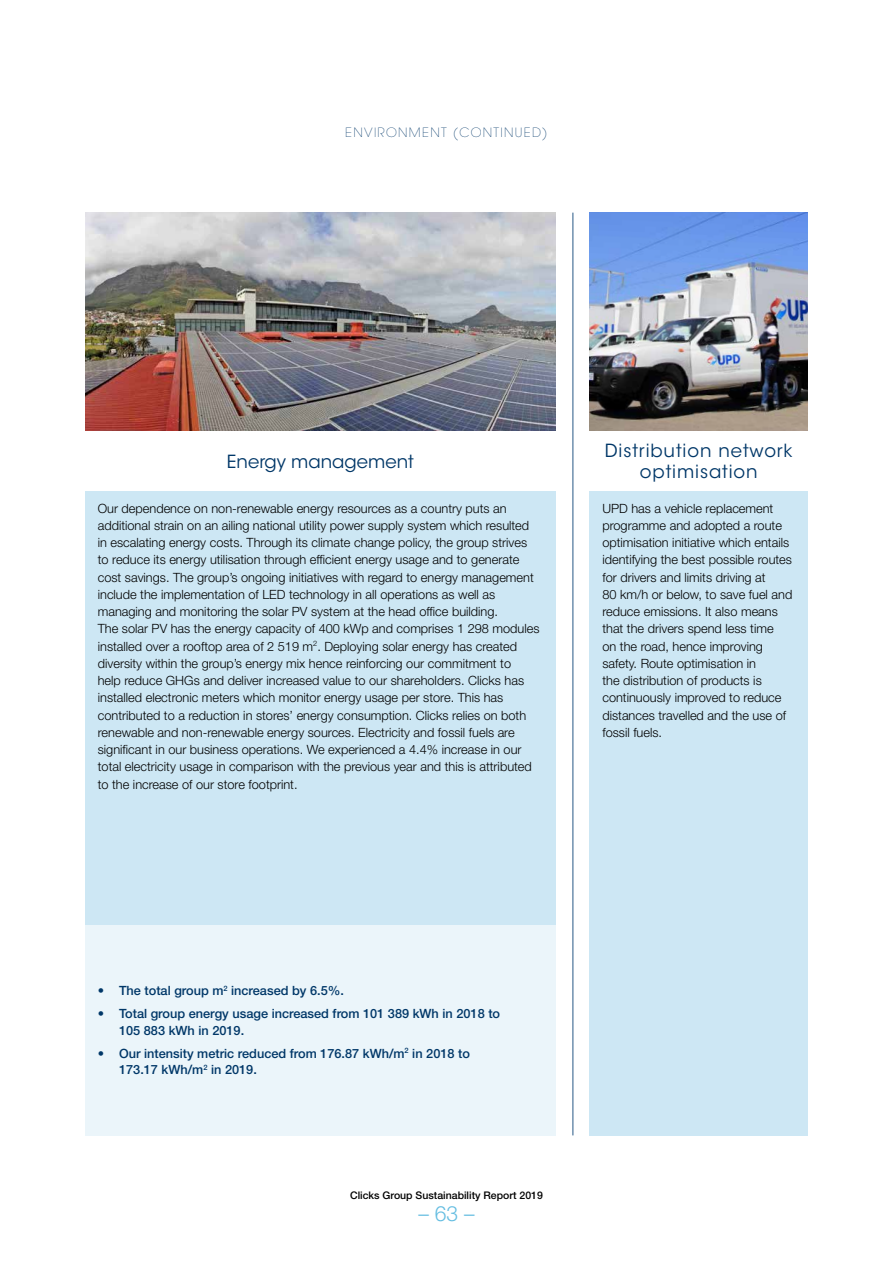
<style>
.page{position:relative;width:893px;height:1263px;background:#fff}
.page>*{position:absolute;margin:0;border:0;box-sizing:border-box;transform-origin:0 0}
.t1{font:300 21px "Helvetica Neue LT Std";color:#64bde1}
.t2{font:18px/21px "ITC Avant Garde Std";letter-spacing:.05em;color:#003768;text-align:center}
.t3{font:18px "ITC Avant Garde Std";color:#003768}
.t4{font:300 12.75px/17.2px "Helvetica Neue LT Std";color:#000}
.t5{font:500 12.75px/16.5px "Helvetica Neue LT Std";color:#003768}
.t6{font:200 12.75px "ITC Avant Garde Std";letter-spacing:.1em;color:#003768}
.t7{font:500 10.5px "Helvetica Neue LT Std";color:#000}
</style>
<div class="page">
<div style="left:85px;top:491px;width:471px;height:644px;background:#cde7f4"></div>
<div style="left:85px;top:925px;width:471px;height:210px;background:#ebf5fa"></div>
<hr style="left:573px;top:213px;width:1px;height:922px;background:#275785">
<div style="left:590px;top:491px;width:218px;height:644px;background:#cde7f4"></div>
<img style="left:85px;top:213px;width:471px;height:218px">
<img style="left:590px;top:213px;width:218px;height:218px">
<p class="t6" style="left:345px;top:125px;width:204px">ENVIRONMENT (CONTINUED)</p>
<h2 class="t3" style="left:227px;top:450px;width:189px">Energy management</h2>
<p class="t4" style="left:98px;top:499px;width:443px">Our dependence on non-renewable energy resources as a country puts an additional strain on an ailing national utility power supply system which resulted in escalating energy costs. Through its climate change policy, the group strives to reduce its energy utilisation through efficient energy usage and to generate cost savings. The group’s ongoing initiatives with regard to energy management include the implementation of LED technology in all operations as well as managing and monitoring the solar PV system at the head office building.<br>The solar PV has the energy capacity of 400 kWp and comprises 1 298 modules installed over a rooftop area of 2 519 m<sup>2</sup>. Deploying solar energy has created diversity within the group’s energy mix hence reinforcing our commitment to<br>help reduce GHGs and deliver increased value to our shareholders. Clicks has installed electronic meters which monitor energy usage per store. This has contributed to a reduction in stores’ energy consumption. Clicks relies on both renewable and non-renewable energy sources. Electricity and fossil fuels are significant in our business operations. We experienced a 4.4% increase in our total electricity usage in comparison with the previous year and this is attributed to the increase of our store footprint.</p>
<h2 class="t2" style="left:605px;top:440px;width:189px">Distribution network optimisation</h2>
<p class="t4" style="left:602px;top:499px;width:191px">UPD has a vehicle replacement programme and adopted a route optimisation initiative which entails identifying the best possible routes for drivers and limits driving at<br>80 km/h or below, to save fuel and reduce emissions. It also means that the drivers spend less time<br>on the road, hence improving safety. Route optimisation in<br>the distribution of products is continuously improved to reduce distances travelled and the use of fossil fuels.</p>
<p class="t5" style="left:98px;top:982px;width:248px">• The total group m<sup>2</sup> increased by 6.5%.</p>
<p class="t5" style="left:119px;top:1005px;width:383px;text-indent:-21px">• Total group energy usage increased from 101 389 kWh in 2018 to<br>105 883 kWh in 2019.</p>
<p class="t5" style="left:119px;top:1045px;width:352px;text-indent:-21px">• Our intensity metric reduced from 176.87 kWh/m<sup>2</sup> in 2018 to<br>173.17 kWh/m<sup>2</sup> in 2019.</p>
<p class="t7" style="left:350px;top:1189px;width:194px">Clicks Group Sustainability Report 2019</p>
<h1 class="t1" style="left:418px;top:1200px;width:58px">– 63 –</h1>
</div>
